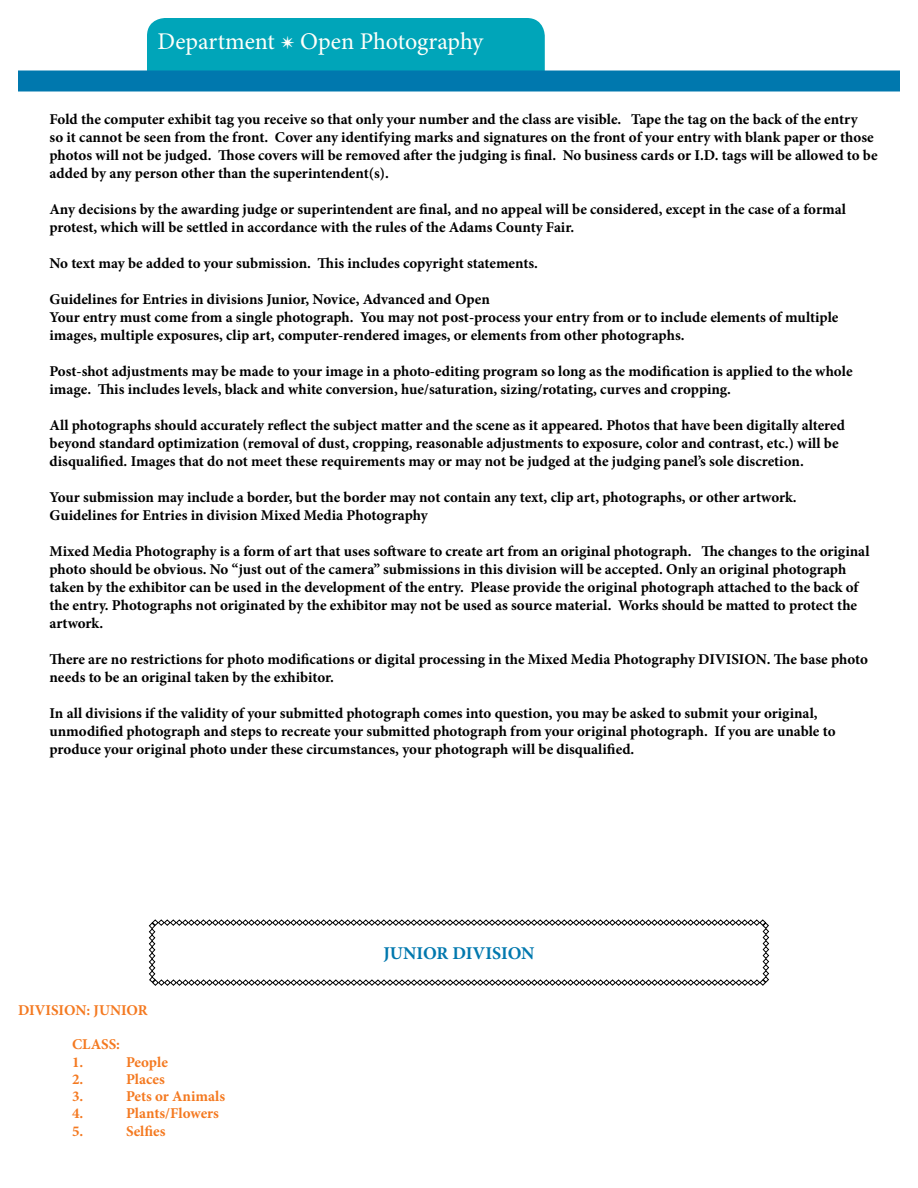
<style>
.page{position:relative;width:918px;height:1188px;background:#fff}
.page>*{position:absolute;margin:0;border:0;box-sizing:border-box;transform-origin:0 0}
.t1{font:24px "Minion Pro";color:#fffffa}
.t2{font:700 18px "Minion Pro";letter-spacing:-.005em;color:#0078ae}
.t3{font:700 15px/18px "Minion Pro";color:#000}
.t4{font:700 15px/17.2px "Minion Pro";color:#f47920}
</style>
<div class="page">
<div style="left:147px;top:18px;width:398px;height:72px;background:#00a5b9;border-radius:18px"></div>
<div style="left:18px;top:70px;width:882px;height:22px;background:#0078ae"></div>
<svg style="left:149px;top:919px;width:620px;height:67px"></svg>
<h1 class="t1" style="left:158px;top:25px;width:327px">Department ✴ Open Photography</h1>
<p class="t3" style="left:50px;top:110px;width:830px">Fold the computer exhibit tag you receive so that only your number and the class are visible. Tape the tag on the back of the entry<br>so it cannot be seen from the front. Cover any identifying marks and signatures on the front of your entry with blank paper or those photos will not be judged. Those covers will be removed after the judging is final. No business cards or I.D. tags will be allowed to be added by any person other than the superintendent(s).</p>
<p class="t3" style="left:50px;top:200px;width:798px">Any decisions by the awarding judge or superintendent are final, and no appeal will be considered, except in the case of a formal protest, which will be settled in accordance with the rules of the Adams County Fair.</p>
<p class="t3" style="left:50px;top:254px;width:490px">No text may be added to your submission. This includes copyright statements.</p>
<p class="t3" style="left:50px;top:290px;width:791px">Guidelines for Entries in divisions Junior, Novice, Advanced and Open<br>Your entry must come from a single photograph. You may not post-process your entry from or to include elements of multiple images, multiple exposures, clip art, computer-rendered images, or elements from other photographs.</p>
<p class="t3" style="left:50px;top:362px;width:805px">Post-shot adjustments may be made to your image in a photo-editing program so long as the modification is applied to the whole image. This includes levels, black and white conversion, hue/saturation, sizing/rotating, curves and cropping.</p>
<p class="t3" style="left:50px;top:416px;width:797px">All photographs should accurately reflect the subject matter and the scene as it appeared. Photos that have been digitally altered beyond standard optimization (removal of dust, cropping, reasonable adjustments to exposure, color and contrast, etc.) will be disqualified. Images that do not meet these requirements may or may not be judged at the judging panel’s sole discretion.</p>
<p class="t3" style="left:50px;top:488px;width:749px">Your submission may include a border, but the border may not contain any text, clip art, photographs, or other artwork.<br>Guidelines for Entries in division Mixed Media Photography</p>
<p class="t3" style="left:50px;top:542px;width:822px">Mixed Media Photography is a form of art that uses software to create art from an original photograph. The changes to the original photo should be obvious. No “just out of the camera” submissions in this division will be accepted. Only an original photograph taken by the exhibitor can be used in the development of the entry. Please provide the original photograph attached to the back of the entry. Photographs not originated by the exhibitor may not be used as source material. Works should be matted to protect the artwork.</p>
<p class="t3" style="left:50px;top:650px;width:820px">There are no restrictions for photo modifications or digital processing in the Mixed Media Photography DIVISION. The base photo needs to be an original taken by the exhibitor.</p>
<p class="t3" style="left:50px;top:704px;width:788px">In all divisions if the validity of your submitted photograph comes into question, you may be asked to submit your original, unmodified photograph and steps to recreate your submitted photograph from your original photograph. If you are unable to produce your original photo under these circumstances, your photograph will be disqualified.</p>
<p class="t4" style="left:18px;top:1001px;width:131px">DIVISION: JUNIOR</p>
<p class="t4" style="left:72px;top:1036px;width:50px">CLASS:<br>1.</p>
<p class="t4" style="left:126px;top:1053px;width:43px">People</p>
<p class="t4" style="left:72px;top:1070px;width:13px">2.</p>
<p class="t4" style="left:126px;top:1070px;width:40px">Places</p>
<p class="t4" style="left:72px;top:1088px;width:13px">3.</p>
<p class="t4" style="left:126px;top:1088px;width:101px">Pets or Animals</p>
<p class="t4" style="left:72px;top:1105px;width:13px">4.</p>
<p class="t4" style="left:126px;top:1105px;width:95px">Plants/Flowers</p>
<p class="t4" style="left:72px;top:1122px;width:13px">5.</p>
<p class="t4" style="left:126px;top:1122px;width:41px">Selfies</p>
<p class="t2" style="left:383px;top:941px;width:153px">JUNIOR DIVISION</p>
</div>
